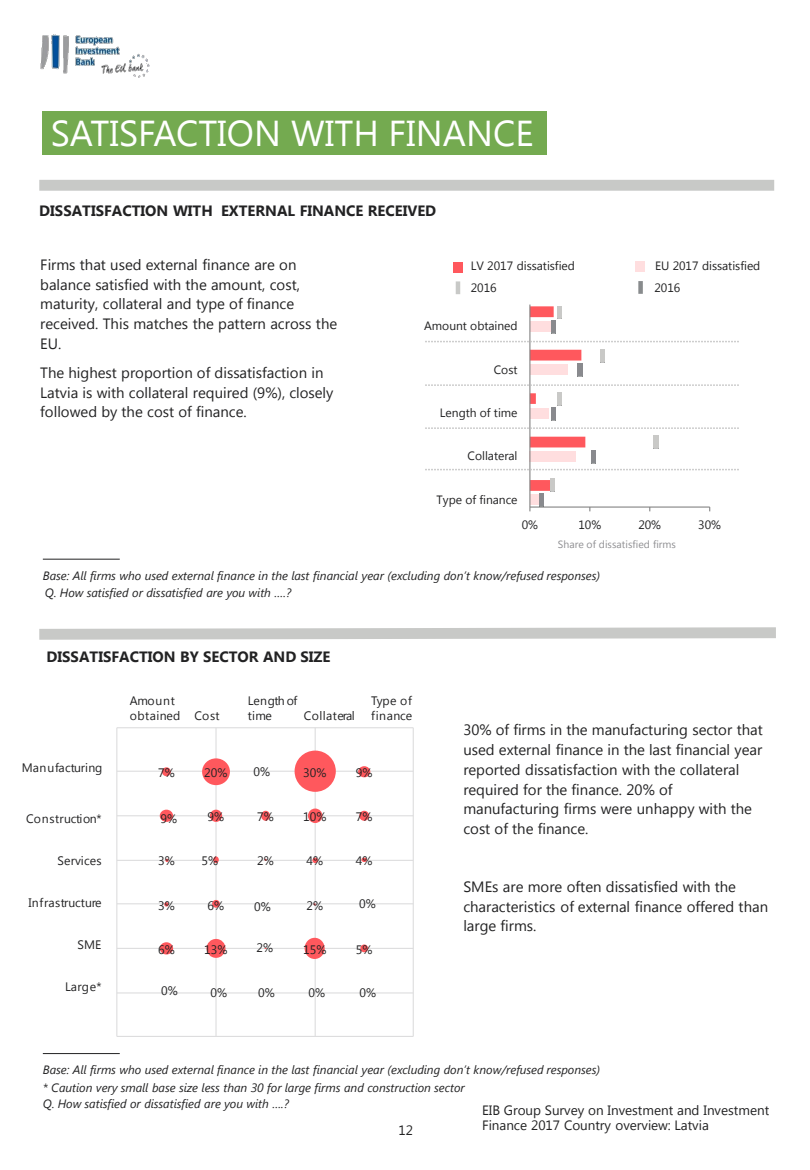
<style>
.page{position:relative;width:810px;height:1170px;background:#fff}
.page>*{position:absolute;margin:0;border:0;box-sizing:border-box;transform-origin:0 0}
.t1{font:36px "Segoe UI";color:#fff}
.t2{font:15px/19.8px "Segoe UI";color:#222223}
.t3{font:700 15px "Segoe UI";color:#222223}
.t4{font:13.5px/15.3px "Segoe UI";color:#222223}
.t5{font:12.3px "Segoe UI";letter-spacing:.015em;color:#222223}
.t6{font:12.3px/15.6px "Segoe UI";letter-spacing:.035em;color:#222223}
.t7{font:12.3px "Segoe UI";letter-spacing:-.03em;color:#222223}
.t8{font:italic 12px "Segoe UI";letter-spacing:-.005em;color:#222223}
.t9{font:12px "Segoe UI";color:#222223}
.t10{font:10.5px "Segoe UI";color:#8f8f92}
</style>
<div class="page">
<img style="left:40px;top:35px;width:110px;height:43px">
<div style="left:39px;top:180px;width:735px;height:11px;background:#c8c9c7"></div>
<svg style="left:39px;top:627px;width:737px;height:13px;background:#d0d1d0"></svg>
<hr style="left:43px;top:559px;width:77px;height:1px;background:#222223">
<hr style="left:43px;top:1053px;width:77px;height:1px;background:#222223">
<div style="left:42px;top:111px;width:505px;height:44px;background:#74aa50"></div>
<div style="left:530px;top:494px;width:13px;height:11px;background:#ffdedf"></div>
<hr style="left:530px;top:507px;width:180px;height:1px;background:#7f7f7f">
<hr style="left:529px;top:305px;width:1px;height:202px;background:#7f7f7f">
<div style="left:453px;top:263px;width:10px;height:10px;background:#ff585d"></div>
<div style="left:635px;top:262px;width:10px;height:10px;background:#ffdedf"></div>
<svg style="left:425px;top:306px;width:314px;height:185px"></svg>
<div style="left:638px;top:281px;width:5px;height:13px;background:#888b8d"></div>
<hr style="left:456px;top:281px;width:4px;height:13px;background:#c8c9c7">
<svg style="left:540px;top:494px;width:4px;height:14px"></svg>
<svg style="left:550px;top:479px;width:4px;height:13px"></svg>
<svg style="left:654px;top:436px;width:4px;height:15px"></svg>
<svg style="left:557px;top:393px;width:4px;height:15px"></svg>
<div style="left:600px;top:349px;width:5px;height:15px;background:#c9c9c7"></div>
<svg style="left:557px;top:306px;width:5px;height:15px"></svg>
<svg style="left:591px;top:450px;width:5px;height:15px"></svg>
<svg style="left:552px;top:407px;width:4px;height:15px"></svg>
<svg style="left:578px;top:364px;width:4px;height:15px"></svg>
<svg style="left:552px;top:321px;width:4px;height:15px"></svg>
<hr style="left:117px;top:1036px;width:296px;height:1px;background:#ddddde">
<hr style="left:117px;top:992px;width:296px;height:2px;background:#ddddde">
<hr style="left:117px;top:948px;width:296px;height:1px;background:#ddddde">
<hr style="left:117px;top:903px;width:296px;height:1px;background:#ddddde">
<hr style="left:117px;top:860px;width:296px;height:1px;background:#ddddde">
<hr style="left:117px;top:815px;width:296px;height:1px;background:#ddddde">
<hr style="left:117px;top:771px;width:296px;height:1px;background:#ddddde">
<hr style="left:117px;top:727px;width:296px;height:1px;background:#ddddde">
<hr style="left:116px;top:728px;width:1px;height:308px;background:#ddddde">
<hr style="left:215px;top:728px;width:2px;height:308px;background:#ddddde">
<hr style="left:315px;top:728px;width:1px;height:308px;background:#ddddde">
<hr style="left:413px;top:728px;width:1px;height:308px;background:#ddddde">
<div style="left:207px;top:939px;width:18px;height:19px;background:#ff585d;border-radius:50%"></div>
<svg style="left:312px;top:858px;width:6px;height:5px"></svg>
<div style="left:359px;top:811px;width:10px;height:10px;background:#ff585d;border-radius:50%"></div>
<div style="left:162px;top:944px;width:9px;height:8px;background:#ff585d;border-radius:50%"></div>
<div style="left:160px;top:942px;width:13px;height:13px;border:4px solid #fe585d;border-radius:50%"></div>
<svg style="left:164px;top:902px;width:5px;height:5px"></svg>
<svg style="left:165px;top:859px;width:4px;height:3px"></svg>
<div style="left:160px;top:810px;width:13px;height:12px;background:#ff585d;border-radius:50%"></div>
<div style="left:212px;top:900px;width:8px;height:8px;background:#ff585d;border-radius:50%"></div>
<div style="left:213px;top:856px;width:6px;height:7px;background:#ff585d;border-radius:50%"></div>
<div style="left:210px;top:810px;width:12px;height:12px;background:#ff585d;border-radius:50%"></div>
<div style="left:261px;top:811px;width:9px;height:10px;background:#ff585d;border-radius:50%"></div>
<div style="left:308px;top:809px;width:14px;height:14px;background:#ff585d;border-radius:50%"></div>
<div style="left:305px;top:938px;width:20px;height:21px;background:#ff585d;border-radius:50%"></div>
<div style="left:360px;top:944px;width:8px;height:8px;background:#ff585d;border-radius:50%"></div>
<svg style="left:361px;top:858px;width:6px;height:4px"></svg>
<div style="left:162px;top:767px;width:9px;height:9px;background:#ff585d;border-radius:50%"></div>
<div style="left:202px;top:758px;width:28px;height:27px;background:#ff585d;border-radius:50%"></div>
<div style="left:295px;top:751px;width:41px;height:41px;background:#ff585d;border-radius:50%"></div>
<div style="left:358px;top:766px;width:12px;height:11px;background:#ff585d;border-radius:50%"></div>
<p class="t1" style="left:51px;top:109px;width:484px">SATISFACTION WITH FINANCE</p>
<p class="t3" style="left:39px;top:200px;width:399px">DISSATISFACTION WITH EXTERNAL FINANCE RECEIVED</p>
<p class="t2" style="left:40px;top:254px;width:298px">Firms that used external finance are on balance satisfied with the amount, cost, maturity, collateral and type of finance received. This matches the pattern across the EU.</p>
<p class="t2" style="left:40px;top:362px;width:295px">The highest proportion of dissatisfaction in<br>Latvia is with collateral required (9%), closely followed by the cost of finance.</p>
<p class="t9" style="left:471px;top:258px;width:106px">LV 2017 dissatisfied</p>
<p class="t9" style="left:655px;top:258px;width:107px">EU 2017 dissatisfied</p>
<p class="t9" style="left:471px;top:279px;width:27px">2016</p>
<p class="t9" style="left:654px;top:279px;width:27px">2016</p>
<p class="t9" style="left:424px;top:318px;width:95px">Amount obtained</p>
<p class="t9" style="left:494px;top:361px;width:25px">Cost</p>
<p class="t9" style="left:440px;top:405px;width:79px">Length of time</p>
<p class="t9" style="left:468px;top:448px;width:51px">Collateral</p>
<p class="t9" style="left:437px;top:491px;width:82px">Type of finance</p>
<p class="t9" style="left:522px;top:516px;width:18px">0%</p>
<p class="t9" style="left:578px;top:516px;width:24px">10%</p>
<p class="t9" style="left:638px;top:516px;width:24px">20%</p>
<p class="t9" style="left:698px;top:516px;width:24px">30%</p>
<p class="t10" style="left:558px;top:537px;width:119px">Share of dissatisfied firms</p>
<p class="t8" style="left:43px;top:567px;width:559px">Base: All firms who used external finance in the last financial year (excluding don’t know/refused responses)</p>
<p class="t8" style="left:45px;top:584px;width:248px">Q. How satisfied or dissatisfied are you with ….?</p>
<p class="t3" style="left:47px;top:646px;width:285px">DISSATISFACTION BY SECTOR AND SIZE</p>
<p class="t6" style="left:130px;top:692px;width:52px">Amount obtained</p>
<p class="t7" style="left:248px;top:692px;width:51px">Length of</p>
<p class="t5" style="left:194px;top:707px;width:27px">Cost</p>
<p class="t5" style="left:248px;top:707px;width:26px">time</p>
<p class="t5" style="left:304px;top:707px;width:52px">Collateral</p>
<p class="t6" style="left:371px;top:692px;width:42px">Type of finance</p>
<p class="t5" style="left:22px;top:759px;width:82px">Manufacturing</p>
<p class="t5" style="left:26px;top:810px;width:77px">Construction*</p>
<p class="t5" style="left:57px;top:852px;width:46px">Services</p>
<p class="t5" style="left:28px;top:894px;width:75px">Infrastructure</p>
<p class="t5" style="left:77px;top:936px;width:26px">SME</p>
<p class="t5" style="left:65px;top:978px;width:38px">Large*</p>
<p class="t5" style="left:254px;top:763px;width:18px">0%</p>
<p class="t5" style="left:158px;top:764px;width:18px">7%</p>
<p class="t5" style="left:204px;top:764px;width:25px">20%</p>
<p class="t5" style="left:303px;top:764px;width:25px">30%</p>
<p class="t5" style="left:356px;top:764px;width:18px">9%</p>
<p class="t5" style="left:160px;top:810px;width:18px">9%</p>
<p class="t5" style="left:208px;top:808px;width:18px">9%</p>
<p class="t5" style="left:257px;top:808px;width:18px">7%</p>
<p class="t5" style="left:303px;top:808px;width:25px">10%</p>
<p class="t5" style="left:356px;top:808px;width:18px">7%</p>
<p class="t5" style="left:158px;top:853px;width:18px">3%</p>
<p class="t5" style="left:202px;top:853px;width:18px">5%</p>
<p class="t5" style="left:257px;top:853px;width:18px">2%</p>
<p class="t5" style="left:307px;top:853px;width:18px">4%</p>
<p class="t5" style="left:356px;top:853px;width:18px">4%</p>
<p class="t5" style="left:158px;top:897px;width:18px">3%</p>
<p class="t5" style="left:208px;top:897px;width:18px">6%</p>
<p class="t5" style="left:254px;top:898px;width:18px">0%</p>
<p class="t5" style="left:359px;top:895px;width:18px">0%</p>
<p class="t5" style="left:307px;top:897px;width:18px">2%</p>
<p class="t5" style="left:158px;top:941px;width:18px">6%</p>
<p class="t5" style="left:204px;top:941px;width:25px">13%</p>
<p class="t5" style="left:257px;top:939px;width:18px">2%</p>
<p class="t5" style="left:303px;top:941px;width:25px">15%</p>
<p class="t5" style="left:356px;top:941px;width:18px">5%</p>
<p class="t5" style="left:161px;top:982px;width:18px">0%</p>
<p class="t5" style="left:211px;top:984px;width:18px">0%</p>
<p class="t5" style="left:258px;top:984px;width:18px">0%</p>
<p class="t5" style="left:308px;top:984px;width:18px">0%</p>
<p class="t5" style="left:359px;top:984px;width:18px">0%</p>
<p class="t2" style="left:463px;top:719px;width:301px">30% of firms in the manufacturing sector that used external finance in the last financial year reported dissatisfaction with the collateral required for the finance. 20% of manufacturing firms were unhappy with the cost of the finance.</p>
<p class="t2" style="left:463px;top:876px;width:306px">SMEs are more often dissatisfied with the characteristics of external finance offered than large firms.</p>
<p class="t8" style="left:43px;top:1061px;width:559px">Base: All firms who used external finance in the last financial year (excluding don’t know/refused responses)</p>
<p class="t8" style="left:43px;top:1080px;width:424px">* Caution very small base size less than 30 for large firms and construction sector</p>
<p class="t8" style="left:43px;top:1096px;width:248px">Q. How satisfied or dissatisfied are you with ….?</p>
<p class="t4" style="left:482px;top:1102px;width:289px">EIB Group Survey on Investment and Investment<br>Finance 2017 Country overview: Latvia</p>
<p class="t4" style="left:399px;top:1122px;width:16px">12</p>
</div>
